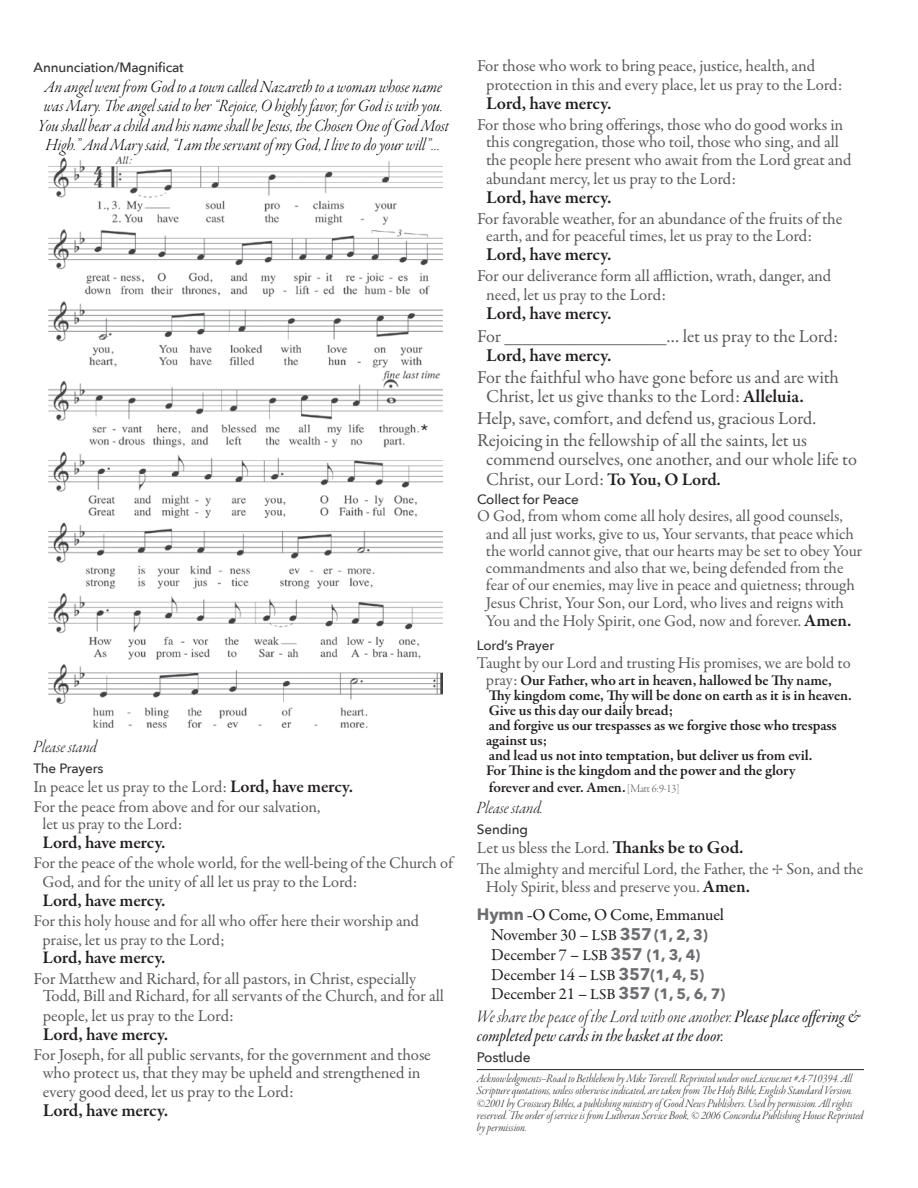
<style>
.page{position:relative;width:918px;height:1188px;background:#fff}
.page>*{position:absolute;margin:0;border:0;box-sizing:border-box;transform-origin:0 0}
.t1{font:18.3px/19.2px "Garamond Premr Pro";letter-spacing:-.005em;color:#58595b}
.t2{font:600 18.3px "Garamond Premr Pro";letter-spacing:-.01em;color:#231f20}
.t3{font:18.3px "Garamond Premr Pro Lt It Disp";color:#231f20}
.t4{font:18.3px "Garamond Premr Pro Med It Disp";color:#231f20}
.t5{font:18px/19.5px "Garamond Premr Pro Lt It Disp";letter-spacing:-.005em;color:#000;text-align:center}
.t6{font:600 18px "Garamond Premr Pro";letter-spacing:-.01em;color:#231f20}
.t7{font:18px "Garamond Premr Pro Lt It Disp";color:#231f20}
.t8{font:16.8px/17.5px "Garamond Premr Pro";letter-spacing:-.01em;color:#58595b}
.t9{font:16.8px/20px "Garamond Premr Pro";letter-spacing:-.01em;color:#231f20}
.t10{font:16.5px/17.2px "Garamond Premr Pro";letter-spacing:-.005em;color:#58595b}
.t11{font:16.5px "Avenir Next";color:#231f20}
.t12{font:600 15px/15px "Garamond Premr Pro";letter-spacing:-.01em;color:#231f20}
.t13{font:500 13.8px "Avenir Next";letter-spacing:-.01em;color:#333132}
.t14{font:500 13.5px "Avenir Next";letter-spacing:-.01em;color:#333132}
.t15{font:12.3px/12.3px "Garamond Premr Pro Lt It Disp";color:#231f20}
.s1{font-weight:600;font-size:18px;color:#231f20}
.s2{font-weight:600;color:#231f20}
.s3{font-weight:400;font-size:16.5px;color:#58595b}
.s4{font-family:"Garamond Premr Pro Lt Disp";font-weight:400;font-size:12px;color:#58595b}
.s5{font-weight:600;font-size:18.3px;color:#231f20}
.s6{font-family:"Avenir Next";font-weight:700;font-size:16.5px;color:#6d6e71}
.s7{font-family:"Avenir Next";font-weight:500;font-size:13.8px;color:#333132}
.s8{font-weight:500}
.s9{font-weight:500;font-size:15.3px}
.s10{font-family:"Avenir Next";font-weight:700;color:#6d6e71}
.s11{font-family:"Avenir Next";font-weight:700;font-size:15px;color:#6d6e71}
.s12{font-family:"Garamond Premr Pro Med It Disp"}
</style>
<div class="page">
<hr style="left:477px;top:1069px;width:387px;height:1px;background:#231f20">
<img style="left:48px;top:156px;width:395px;height:573px">
<p class="t14" style="left:34px;top:56px;width:152px">Annunciation/Magnificat</p>
<p class="t5" style="left:38px;top:78px;width:412px">An angel went from God to a town called Nazareth to a woman whose name was Mary. The angel said to her “Rejoice, O highly favor, for God is with you.<br>You shall bear a child and his name shall be Jesus, the Chosen One of God Most High.” And Mary said, “I am the servant of my God, I live to do your will”…</p>
<p class="t11" style="left:421px;top:417px;width:9px">*</p>
<p class="t7" style="left:34px;top:737px;width:65px">Please stand</p>
<p class="t14" style="left:34px;top:757px;width:71px">The Prayers</p>
<p class="t10" style="left:34px;top:777px;width:321px;line-height:20.2px">In peace let us pray to the Lord: <span class="s1">Lord, have mercy.<br></span>For the peace from above and for our salvation,</p>
<p class="t10" style="left:43px;top:816px;width:141px">let us pray to the Lord:</p>
<p class="t6" style="left:43px;top:831px;width:124px">Lord, have mercy.</p>
<p class="t10" style="left:43px;top:854px;width:412px;line-height:18.8px;text-indent:-9px">For the peace of the whole world, for the well-being of the Church of<br>God, and for the unity of all let us pray to the Lord:</p>
<p class="t6" style="left:43px;top:889px;width:124px">Lord, have mercy.</p>
<p class="t10" style="left:43px;top:912px;width:378px;line-height:18.8px;text-indent:-9px">For this holy house and for all who offer here their worship and praise, let us pray to the Lord;</p>
<p class="t6" style="left:43px;top:947px;width:124px">Lord, have mercy.</p>
<p class="t8" style="left:43px;top:970px;width:403px;text-indent:-9px">For Matthew and Richard, for all pastors, in Christ, especially<br>Todd, Bill and Richard, for all servants of the Church, and for all</p>
<p class="t8" style="left:43px;top:1007px;width:193px">people, let us pray to the Lord:</p>
<p class="t2" style="left:43px;top:1023px;width:127px">Lord, have mercy.</p>
<p class="t8" style="left:34px;top:1047px;width:399px;text-align:center">For Joseph, for all public servants, for the government and those who protect us, that they may be upheld and strengthened in</p>
<p class="t8" style="left:43px;top:1083px;width:252px">every good deed, let us pray to the Lord:</p>
<p class="t2" style="left:43px;top:1099px;width:127px">Lord, have mercy.</p>
<p class="t8" style="left:486px;top:56px;width:358px;line-height:19px;text-indent:-9px">For those who work to bring peace, justice, health, and protection in this and every place, let us pray to the Lord:</p>
<p class="t2" style="left:486px;top:92px;width:127px">Lord, have mercy.</p>
<p class="t8" style="left:477px;top:116px;width:376px;text-align:center">For those who bring offerings, those who do good works in this congregation, those who toil, those who sing, and all the people here present who await from the Lord great and</p>
<p class="t8" style="left:486px;top:170px;width:251px">abundant mercy, let us pray to the Lord:</p>
<p class="t2" style="left:486px;top:186px;width:127px">Lord, have mercy.</p>
<p class="t8" style="left:486px;top:210px;width:358px;text-indent:-9px">For favorable weather, for an abundance of the fruits of the earth, and for peaceful times, let us pray to the Lord:</p>
<p class="t2" style="left:486px;top:244px;width:127px">Lord, have mercy.</p>
<p class="t8" style="left:486px;top:267px;width:347px;line-height:19px;text-indent:-9px">For our deliverance form all affliction, wrath, danger, and need, let us pray to the Lord:</p>
<p class="t2" style="left:486px;top:303px;width:127px">Lord, have mercy.</p>
<p class="t1" style="left:477px;top:327px;width:363px">For __________________… let us pray to the Lord:</p>
<p class="t2" style="left:486px;top:344px;width:127px">Lord, have mercy.</p>
<p class="t1" style="left:486px;top:368px;width:354px;text-indent:-9px">For the faithful who have gone before us and are with<br>Christ, let us give thanks to the Lord: <span class="s2">Alleluia.</span></p>
<p class="t1" style="left:477px;top:408px;width:341px;line-height:22.2px">Help, save, comfort, and defend us, gracious Lord.<br>Rejoicing in the fellowship of all the saints, let us</p>
<p class="t1" style="left:486px;top:451px;width:372px">commend ourselves, one another, and our whole life to<br>Christ, our Lord: <span class="s1">To You, O Lord.</span></p>
<p class="t14" style="left:477px;top:488px;width:103px">Collect for Peace</p>
<p class="t10" style="left:486px;top:508px;width:378px;text-indent:-9px">O God, from whom come all holy desires, all good counsels, and all just works, give to us, Your servants, that peace which the world cannot give, that our hearts may be set to obey Your commandments and also that we, being defended from the fear of our enemies, may live in peace and quietness; through Jesus Christ, Your Son, our Lord, who lives and reigns with</p>
<p class="t10" style="left:486px;top:613px;width:367px">You and the Holy Spirit, one God, now and forever. <span class="s1">Amen.</span></p>
<p class="t14" style="left:477px;top:634px;width:79px">Lord’s Prayer</p>
<p class="t10" style="left:477px;top:654px;width:375px">Taught by our Lord and trusting His promises, we are bold to</p>
<p class="t12" style="left:486px;top:673px;width:367px"><span class="s3">pray:</span> Our Father, who art in heaven, hallowed be Thy name, Thy kingdom come, Thy will be done on earth as it is in heaven.<br>Give us this day our daily bread;<br>and forgive us our trespasses as we forgive those who trespass against us;<br>and lead us not into temptation, but deliver us from evil.<br>For Thine is the kingdom and the power and the glory</p>
<p class="t12" style="left:489px;top:780px;width:192px">forever and ever. Amen. <span class="s4">[Matt 6:9-13]</span></p>
<p class="t7" style="left:477px;top:798px;width:68px">Please stand.</p>
<p class="t14" style="left:477px;top:818px;width:52px">Sending</p>
<p class="t8" style="left:477px;top:840px;width:268px">Let us bless the Lord. <span class="s5">Thanks be to God.</span></p>
<p class="t10" style="left:486px;top:859px;width:379px;line-height:18.8px;text-indent:-9px">The almighty and merciful Lord, the Father, the Son, and the<br>Holy Spirit, bless and preserve you. <span class="s1">Amen.</span></p>
<p class="t9" style="left:491px;top:905px;width:236px;text-indent:-14px"><span class="s6">Hymn</span> <span class="s7">–</span><span class="s8">O Come, O Come, Emmanuel<br></span>November 30 – <span class="s9">LSB</span> <span class="s10">357</span><span class="s11">(1, 2, 3)<br></span>December 7 <span class="s8">–</span> <span class="s9">LSB</span> <span class="s10">357</span> <span class="s11">(1, 3, 4)<br></span>December 14 <span class="s8">–</span> <span class="s9">LSB</span> <span class="s10">357</span><span class="s11">(1, 4, 5)<br></span>December 21 <span class="s8">–</span> <span class="s9">LSB</span> <span class="s10">357</span> <span class="s11">(1, 5, 6, 7)</span></p>
<p class="t3" style="left:477px;top:1007px;width:385px">We share the peace of the Lord with one another. <span class="s12">Please place offering &amp;</span></p>
<p class="t4" style="left:477px;top:1026px;width:248px">completed pew cards in the basket at the door.</p>
<p class="t13" style="left:477px;top:1046px;width:55px">Postlude</p>
<p class="t15" style="left:477px;top:1073px;width:388px">Acknowledgments–Road to Bethlehem by Mike Torevell. Reprinted under oneLicense.net #A-710394. All Scripture quotations, unless otherwise indicated, are taken from The Holy Bible, English Standard Version. ©2001 by Crossway Bibles, a publishing ministry of Good News Publishers. Used by permission. All rights reserved. The order of service is from Lutheran Service Book, © 2006 Concordia Publishing House Reprinted by permission.</p>
</div>
